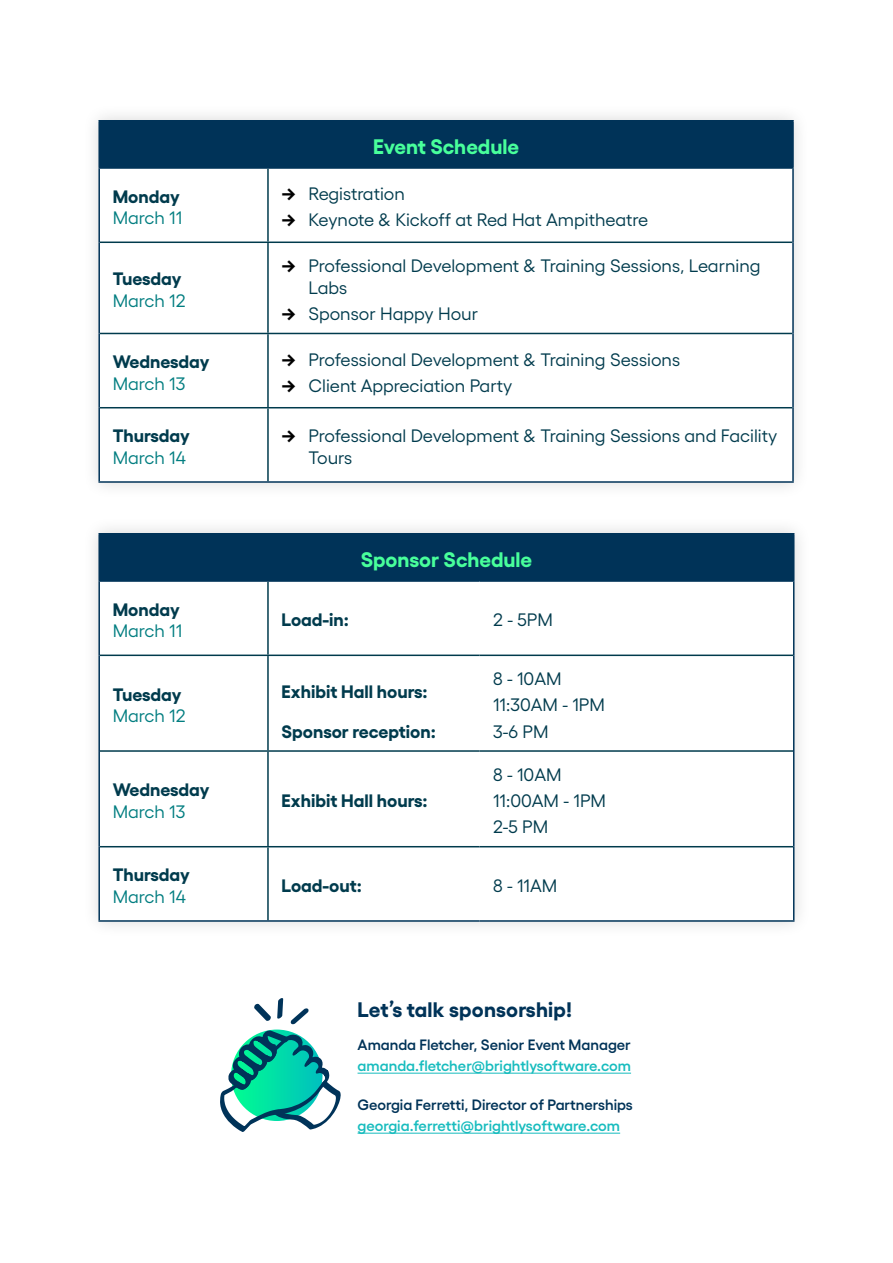
<style>
.page{position:relative;width:893px;height:1263px;background:#fff}
.page>*{position:absolute;margin:0;border:0;box-sizing:border-box;transform-origin:0 0}
.t1{font:700 21px "Yellix";color:#48ff9b}
.t2{font:700 21px "Yellix";letter-spacing:.01em;color:#003358}
.t3{font:18px/26.1px "Yellix";color:#003b4d}
.t4{font:700 18px/39.2px "Yellix";color:#003b4d}
.t5{font:18px "Yellix";color:#017d80}
.t6{font:600 15px "Yellix";color:#17bcbe}
.t7{font:600 15px "Yellix";color:#003358}
.s1{font-weight:700;color:#000}
</style>
<div class="page">
<div style="left:99px;top:121px;width:694px;height:47px;background:#003358"></div>
<svg style="left:100px;top:241px;width:692px;height:168px"></svg>
<hr style="left:267px;top:169px;width:2px;height:73px;background:#003b4d">
<hr style="left:100px;top:242px;width:168px;height:1px;background:#003b4d">
<hr style="left:268px;top:242px;width:524px;height:1px;background:#003b4d">
<hr style="left:267px;top:243px;width:2px;height:90px;background:#003b4d">
<hr style="left:100px;top:333px;width:168px;height:1px;background:#003b4d">
<hr style="left:268px;top:333px;width:524px;height:1px;background:#003b4d">
<hr style="left:267px;top:334px;width:2px;height:73px;background:#003b4d">
<hr style="left:100px;top:407px;width:168px;height:1px;background:#003b4d">
<hr style="left:268px;top:407px;width:524px;height:1px;background:#003b4d">
<hr style="left:267px;top:408px;width:2px;height:73px;background:#003b4d">
<hr style="left:98px;top:120px;width:170px;height:2px;background:#003358">
<hr style="left:98px;top:122px;width:2px;height:45px;background:#003358">
<hr style="left:268px;top:120px;width:526px;height:2px;background:#003358">
<hr style="left:792px;top:122px;width:2px;height:45px;background:#003358">
<hr style="left:98px;top:167px;width:170px;height:2px;background:#003358">
<hr style="left:268px;top:167px;width:526px;height:2px;background:#003358">
<hr style="left:98px;top:169px;width:2px;height:73px;background:#003358">
<hr style="left:792px;top:169px;width:2px;height:73px;background:#003358">
<hr style="left:98px;top:242px;width:2px;height:91px;background:#003358">
<hr style="left:792px;top:242px;width:2px;height:91px;background:#003358">
<hr style="left:98px;top:333px;width:2px;height:75px;background:#003358">
<hr style="left:792px;top:333px;width:2px;height:75px;background:#003358">
<hr style="left:98px;top:408px;width:2px;height:73px;background:#003358">
<hr style="left:792px;top:408px;width:2px;height:73px;background:#003358">
<hr style="left:98px;top:481px;width:170px;height:2px;background:#003358">
<hr style="left:268px;top:481px;width:526px;height:2px;background:#003358">
<div style="left:99px;top:534px;width:695px;height:47px;background:#003358"></div>
<svg style="left:100px;top:656px;width:693px;height:192px"></svg>
<hr style="left:267px;top:582px;width:2px;height:72px;background:#003b4d">
<hr style="left:100px;top:654px;width:168px;height:2px;background:#003b4d">
<hr style="left:268px;top:654px;width:212px;height:2px;background:#003b4d">
<hr style="left:267px;top:656px;width:2px;height:94px;background:#003b4d">
<hr style="left:480px;top:654px;width:313px;height:2px;background:#003b4d">
<hr style="left:100px;top:750px;width:168px;height:2px;background:#003b4d">
<hr style="left:268px;top:750px;width:212px;height:2px;background:#003b4d">
<hr style="left:267px;top:752px;width:2px;height:94px;background:#003b4d">
<hr style="left:480px;top:750px;width:313px;height:2px;background:#003b4d">
<hr style="left:100px;top:846px;width:168px;height:1px;background:#003b4d">
<hr style="left:268px;top:846px;width:212px;height:1px;background:#003b4d">
<hr style="left:267px;top:847px;width:2px;height:73px;background:#003b4d">
<hr style="left:480px;top:846px;width:313px;height:1px;background:#003b4d">
<hr style="left:98px;top:533px;width:170px;height:1px;background:#003358">
<hr style="left:98px;top:534px;width:2px;height:46px;background:#003358">
<hr style="left:268px;top:533px;width:212px;height:1px;background:#003358">
<hr style="left:480px;top:533px;width:314px;height:1px;background:#003358">
<hr style="left:98px;top:580px;width:170px;height:2px;background:#003358">
<hr style="left:268px;top:580px;width:212px;height:2px;background:#003358">
<hr style="left:480px;top:580px;width:314px;height:2px;background:#003358">
<hr style="left:98px;top:582px;width:2px;height:73px;background:#003358">
<hr style="left:793px;top:582px;width:1px;height:73px;background:#003358">
<hr style="left:98px;top:655px;width:2px;height:96px;background:#003358">
<hr style="left:793px;top:655px;width:1px;height:96px;background:#003358">
<hr style="left:98px;top:751px;width:2px;height:96px;background:#003358">
<hr style="left:793px;top:751px;width:1px;height:96px;background:#003358">
<hr style="left:98px;top:847px;width:2px;height:73px;background:#003358">
<hr style="left:793px;top:847px;width:1px;height:73px;background:#003358">
<hr style="left:98px;top:920px;width:170px;height:2px;background:#003358">
<hr style="left:268px;top:920px;width:212px;height:2px;background:#003358">
<hr style="left:480px;top:920px;width:314px;height:2px;background:#003358">
<hr style="left:358px;top:1073px;width:273px;height:1px;background:#17bcbe">
<hr style="left:358px;top:1133px;width:262px;height:1px;background:#17bcbe">
<svg style="left:220px;top:998px;width:121px;height:134px"></svg>
<p class="t4" style="left:113px;top:175px;width:69px">Monday</p>
<p class="t5" style="left:113px;top:204px;width:71px">March 11</p>
<p class="t4" style="left:113px;top:257px;width:70px">Tuesday</p>
<p class="t5" style="left:113px;top:287px;width:74px">March 12</p>
<p class="t4" style="left:113px;top:340px;width:98px">Wednesday</p>
<p class="t5" style="left:113px;top:370px;width:74px">March 13</p>
<p class="t4" style="left:113px;top:414px;width:79px">Thursday</p>
<p class="t5" style="left:113px;top:444px;width:75px">March 14</p>
<p class="t4" style="left:113px;top:588px;width:69px">Monday</p>
<p class="t5" style="left:113px;top:617px;width:71px">March 11</p>
<p class="t4" style="left:113px;top:673px;width:70px">Tuesday</p>
<p class="t5" style="left:113px;top:702px;width:74px">March 12</p>
<p class="t4" style="left:113px;top:768px;width:98px">Wednesday</p>
<p class="t5" style="left:113px;top:798px;width:74px">March 13</p>
<p class="t4" style="left:113px;top:853px;width:79px">Thursday</p>
<p class="t5" style="left:113px;top:883px;width:75px">March 14</p>
<p class="t1" style="left:373px;top:130px;width:147px">Event Schedule</p>
<p class="t3" style="left:281px;top:179px;width:125px"><span class="s1">→</span> Registration</p>
<p class="t3" style="left:281px;top:205px;width:368px"><span class="s1">→</span> Keynote &amp; Kickoff at Red Hat Ampitheatre</p>
<p class="t3" style="left:308px;top:253px;width:454px;line-height:21.6px;text-indent:-27px"><span class="s1">→</span> Professional Development &amp; Training Sessions, Learning<br>Labs</p>
<p class="t3" style="left:281px;top:299px;width:198px"><span class="s1">→</span> Sponsor Happy Hour</p>
<p class="t3" style="left:281px;top:345px;width:400px"><span class="s1">→</span> Professional Development &amp; Training Sessions</p>
<p class="t3" style="left:281px;top:371px;width:232px"><span class="s1">→</span> Client Appreciation Party</p>
<p class="t3" style="left:308px;top:423px;width:470px;line-height:21.6px;text-indent:-27px"><span class="s1">→</span> Professional Development &amp; Training Sessions and Facility<br>Tours</p>
<p class="t1" style="left:361px;top:543px;width:173px">Sponsor Schedule</p>
<p class="t4" style="left:281px;top:598px;width:69px">Load-in:</p>
<p class="t3" style="left:493px;top:605px;width:61px">2 - 5PM</p>
<p class="t4" style="left:281px;top:670px;width:156px">Exhibit Hall hours:<br>Sponsor reception:</p>
<p class="t4" style="left:281px;top:779px;width:148px">Exhibit Hall hours:</p>
<p class="t3" style="left:493px;top:664px;width:113px">8 - 10AM<br>11:30AM - 1PM<br>3-6 PM</p>
<p class="t3" style="left:493px;top:760px;width:115px">8 - 10AM<br>11:00AM - 1PM<br>2-5 PM</p>
<p class="t4" style="left:281px;top:864px;width:82px">Load-out:</p>
<p class="t3" style="left:493px;top:871px;width:66px">8 - 11AM</p>
<p class="t2" style="left:358px;top:993px;width:216px">Let’s talk sponsorship!</p>
<p class="t7" style="left:358px;top:1033px;width:275px">Amanda Fletcher, Senior Event Manager</p>
<p class="t6" style="left:358px;top:1054px;width:275px">amanda.fletcher@brightlysoftware.com</p>
<p class="t7" style="left:358px;top:1093px;width:277px">Georgia Ferretti, Director of Partnerships</p>
<p class="t6" style="left:358px;top:1114px;width:264px">georgia.ferretti@brightlysoftware.com</p>
</div>
